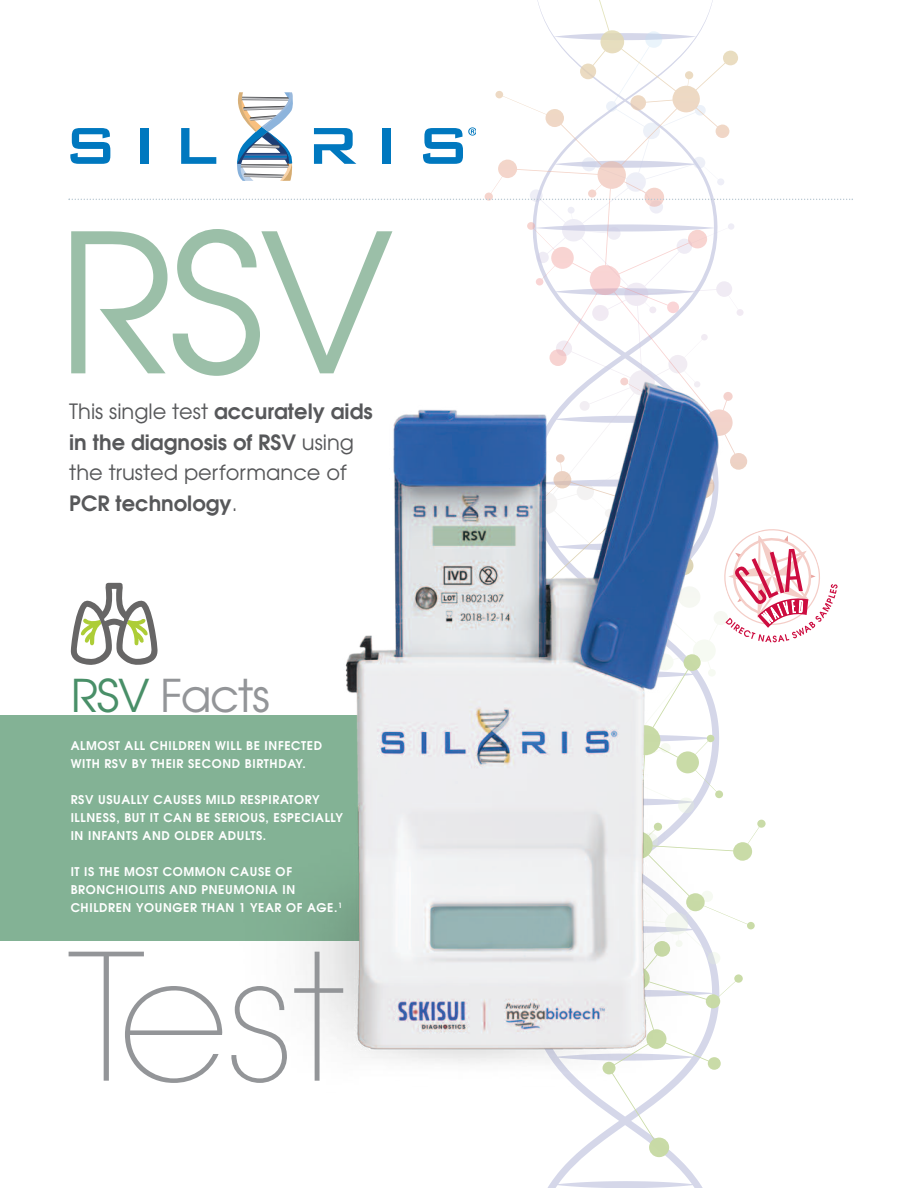
<style>
.page{position:relative;width:918px;height:1188px;background:#fff}
.page>*{position:absolute;margin:0;border:0;box-sizing:border-box;transform-origin:0 0}
.t1{font:192.3px "Avant Garde";color:#9bbfa8}
.t2{font:200 174.3px "Avant Garde";color:#939598}
.t3{font:45px "Avant Garde";letter-spacing:-.025em;color:#939598}
.t4{font:600 21px/30.8px "Avant Garde";color:#57585a}
.t5{font:600 12px/18px "Avant Garde";letter-spacing:.05em;color:#fff}
.s1{font-weight:400}
.s2{color:#498f68}
</style>
<div class="page">
<svg style="left:531px;top:0;width:188px;height:1188px"></svg>
<svg style="left:540px;top:181px;width:220px;height:177px"></svg>
<div style="left:0;top:716px;width:616px;height:225px;background:#83b295"></div>
<img style="left:205px;top:358px;width:571px;height:814px">
<svg style="left:70px;top:128px;width:40px;height:36px"></svg>
<div style="left:141px;top:128px;width:8px;height:36px;background:#0078bf"></div>
<svg style="left:181px;top:128px;width:35px;height:36px"></svg>
<div style="left:382px;top:128px;width:9px;height:36px;background:#0078bf"></div>
<svg style="left:314px;top:128px;width:42px;height:36px"></svg>
<svg style="left:237px;top:92px;width:56px;height:89px"></svg>
<svg style="left:423px;top:127px;width:53px;height:37px"></svg>
<svg style="left:719px;top:524px;width:119px;height:118px"></svg>
<svg style="left:69px;top:199px;width:784px;height:1px"></svg>
<svg style="left:71px;top:583px;width:87px;height:82px"></svg>
<h1 class="t1" style="left:57px;top:195px;width:339px">RSV</h1>
<h3 class="t4" style="left:69px;top:396px;width:305px"><span class="s1">This single test</span> accurately aids in the diagnosis of RSV <span class="s1">using the trusted performance of<br></span>PCR technology<span class="s1">.</span></h3>
<h3 class="t3" style="left:71px;top:670px;width:201px"><span class="s2">RSV</span> Facts</h3>
<p class="t5" style="left:71px;top:736px;width:253px">ALMOST ALL CHILDREN WILL BE INFECTED<br>WITH RSV BY THEIR SECOND BIRTHDAY.</p>
<p class="t5" style="left:71px;top:790px;width:274px">RSV USUALLY CAUSES MILD RESPIRATORY<br>ILLNESS, BUT IT CAN BE SERIOUS, ESPECIALLY<br>IN INFANTS AND OLDER ADULTS.</p>
<p class="t5" style="left:71px;top:862px;width:273px">IT IS THE MOST COMMON CAUSE OF<br>BRONCHIOLITIS AND PNEUMONIA IN<br>CHILDREN YOUNGER THAN 1 YEAR OF AGE.<sup>1</sup></p>
<h2 class="t2" style="left:68px;top:952px;width:278px">Test</h2>
</div>
